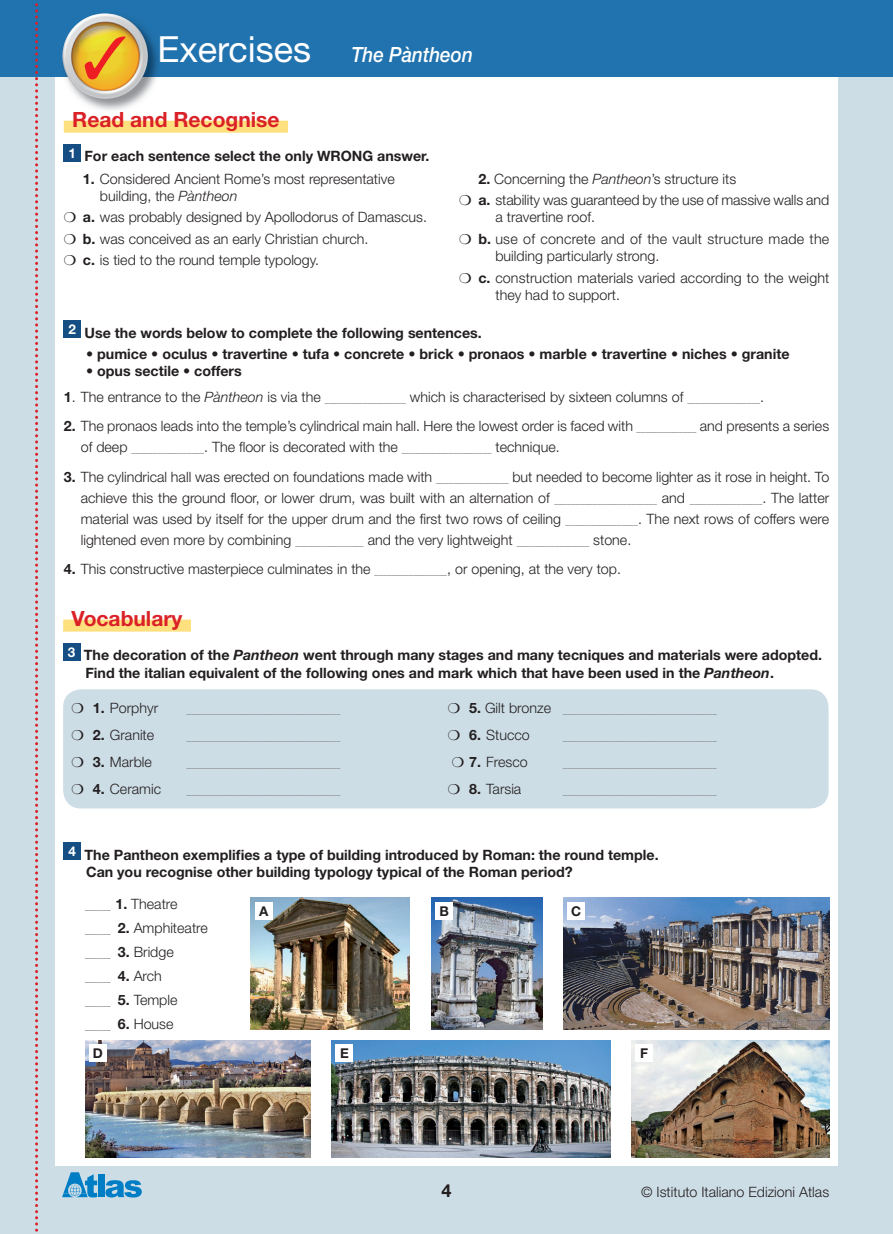
<style>
.page{position:relative;width:893px;height:1234px;background:#fff}
.page>*{position:absolute;margin:0;border:0;box-sizing:border-box;transform-origin:0 0}
.t1{font:700 21px "Helvetica Neue";color:#da2128}
.t2{font:italic 500 21px "Helvetica Neue";color:#fff;scale:.9 1}
.t3{font:700 18px "Helvetica Neue";color:#231f20}
.t4{font:300 14.25px/24px "Helvetica Neue";color:#231f20}
.t5{font:700 14.25px/17.2px "Helvetica Neue";color:#231f20}
.t6{font:300 14.25px/27px "Helvetica Neue";color:#939598;scale:.6 1}
.t7{font:700 13.5px "Helvetica Neue";color:#231f20}
.s1{font-weight:400;font-style:normal;font-size:36px}
.s2{font-weight:700}
.s3{font-style:italic}
.s4{color:#939598}
.s5{color:#231f20}
.s6{font-weight:700;color:#231f20}
</style>
<div class="page">
<div style="left:0;top:0;width:893px;height:1233px;background:#cddde6"></div>
<div style="left:55px;top:0;width:783px;height:1165px;background:#fff"></div>
<div style="left:0;top:0;width:893px;height:77px;background:#2073ae"></div>
<img style="left:72px;top:13px;width:86px;height:97px">
<img style="left:62px;top:13px;width:41px;height:77px">
<svg style="left:35px;top:0;width:3px;height:1234px"></svg>
<div style="left:64px;top:842px;width:17px;height:17px;background:#144e82"></div>
<img style="left:251px;top:897px;width:158px;height:132px">
<img style="left:332px;top:1040px;width:278px;height:117px">
<img style="left:432px;top:897px;width:110px;height:132px">
<img style="left:85px;top:1040px;width:225px;height:117px">
<img style="left:563px;top:897px;width:266px;height:132px">
<img style="left:631px;top:1040px;width:198px;height:117px">
<div style="left:255px;top:901px;width:17px;height:17px;background:#fff"></div>
<div style="left:436px;top:901px;width:17px;height:17px;background:#fff"></div>
<div style="left:568px;top:901px;width:17px;height:17px;background:#fff"></div>
<div style="left:336px;top:1044px;width:17px;height:17px;background:#fff"></div>
<div style="left:89px;top:1044px;width:17px;height:17px;background:#fff"></div>
<div style="left:636px;top:1044px;width:17px;height:17px;background:#fff"></div>
<div style="left:64px;top:121px;width:224px;height:12px;background:#ffe07f"></div>
<div style="left:64px;top:144px;width:17px;height:17px;background:#144e82"></div>
<div style="left:64px;top:320px;width:17px;height:17px;background:#144e82"></div>
<div style="left:63px;top:619px;width:128px;height:12px;background:#ffe07f"></div>
<div style="left:63px;top:643px;width:17px;height:17px;background:#144e82"></div>
<div style="left:63px;top:689px;width:765px;height:119px;background:#cddde6;border-radius:18px"></div>
<div style="left:98px;top:1173px;width:7px;height:23px;background:#007ec5"></div>
<svg style="left:105px;top:1180px;width:37px;height:17px"></svg>
<svg style="left:62px;top:1172px;width:35px;height:25px"></svg>
<svg style="left:85px;top:36px;width:40px;height:43px;background:#ecce2c"></svg>
<h1 class="t2" style="left:157px;top:42px;width:352px"><span class="s1">Exercises</span> The Pàntheon</h1>
<h1 class="t1" style="left:72px;top:106px;width:209px">Read and Recognise</h1>
<p class="t5" style="left:69px;top:147px;width:362px"><sup>1</sup> For each sentence select the only WRONG answer.</p>
<p class="t4" style="left:100px;top:169px;width:296px;line-height:17.2px;text-indent:-17px"><span class="s2">1.</span> Considered Ancient Rome’s most representative building, the <span class="s3">Pàntheon</span></p>
<p class="t4" style="left:64px;top:206px;width:365px;line-height:21.5px">❍ <span class="s2">a.</span> was probably designed by Apollodorus of Damascus. ❍ <span class="s2">b.</span> was conceived as an early Christian church.<br>❍ <span class="s2">c.</span> is tied to the round temple typology.</p>
<p class="t4" style="left:459px;top:167px;width:371px;line-height:21.5px;text-indent:19px"><span class="s2">2.</span> Concerning the <span class="s3">Pantheon</span>’s structure its<br>❍ <span class="s2">a.</span> stability was guaranteed by the use of massive walls and</p>
<p class="t4" style="left:459px;top:206px;width:371px;line-height:21.5px;text-indent:36px">a travertine roof.<br>❍ <span class="s2">b.</span> use of concrete and of the vault structure made the</p>
<p class="t4" style="left:459px;top:245px;width:371px;line-height:21.5px;text-indent:36px">building particularly strong.<br>❍ <span class="s2">c.</span> construction materials varied according to the weight</p>
<p class="t4" style="left:495px;top:282px;width:126px">they had to support.</p>
<p class="t5" style="left:69px;top:323px;width:415px"><sup>2</sup> Use the words below to complete the following sentences.</p>
<p class="t5" style="left:86px;top:345px;width:705px">• pumice • oculus • travertine • tufa • concrete • brick • pronaos • marble • travertine • niches • granite</p>
<p class="t5" style="left:86px;top:362px;width:157px">• opus sectile • coffers</p>
<p class="t4" style="left:64px;top:384px;width:702px"><span class="s2">1</span>. The entrance to the <span class="s3">Pàntheon</span> is via the <span class="s4">___________________</span> which is characterised by sixteen columns of <span class="s4">_________________</span>.</p>
<p class="t4" style="left:81px;top:415px;width:750px;line-height:21px;text-indent:-17px"><span class="s2">2.</span> The pronaos leads into the temple’s cylindrical main hall. Here the lowest order is faced with <span class="s4">______________</span> and presents a series of deep <span class="s4">_________________</span>. The floor is decorated with the <span class="s4">_____________________</span> technique.</p>
<p class="t4" style="left:81px;top:465px;width:750px;line-height:21px;text-align:justify;text-indent:-17px"><span class="s2">3.</span> The cylindrical hall was erected on foundations made with <span class="s4">_________________</span> but needed to become lighter as it rose in height. To achieve this the ground floor, or lower drum, was built with an alternation of <span class="s4">________________________</span> and <span class="s4">_________________</span>. The latter material was used by itself for the upper drum and the first two rows of ceiling <span class="s4">_________________</span>. The next rows of coffers were lightened even more by combining <span class="s4">________________</span> and the very lightweight <span class="s4">_________________</span> stone.</p>
<p class="t4" style="left:64px;top:556px;width:559px"><span class="s2">4.</span> This constructive masterpiece culminates in the <span class="s4">_________________</span>, or opening, at the very top.</p>
<h1 class="t1" style="left:72px;top:605px;width:112px">Vocabulary</h1>
<p class="t5" style="left:85px;top:646px;width:738px;text-indent:-18px"><sup>3</sup> The decoration of the <span class="s3">Pantheon</span> went through many stages and many tecniques and materials were adopted.<br>Find the italian equivalent of the following ones and mark which that have been used in the <span class="s3">Pantheon</span>.</p>
<p class="t4" style="left:72px;top:695px;width:88px">❍ <span class="s2">1.</span> Porphyr</p>
<p class="t6" style="left:186px;top:694px;width:258px">____________________________________</p>
<p class="t4" style="left:72px;top:722px;width:84px">❍ <span class="s2">2.</span> Granite</p>
<p class="t6" style="left:186px;top:721px;width:258px">____________________________________</p>
<p class="t4" style="left:72px;top:749px;width:82px">❍ <span class="s2">3.</span> Marble</p>
<p class="t6" style="left:186px;top:748px;width:258px">____________________________________</p>
<p class="t4" style="left:72px;top:776px;width:91px">❍ <span class="s2">4.</span> Ceramic</p>
<p class="t6" style="left:186px;top:775px;width:258px">____________________________________</p>
<p class="t6" style="left:448px;top:694px;width:449px"><span class="s5">❍</span> <span class="s6">5.</span> <span class="s5">Gilt bronze</span> ____________________________________ <span class="s5">❍</span> <span class="s6">6.</span> <span class="s5">Stucco</span></p>
<p class="t6" style="left:563px;top:721px;width:258px">____________________________________</p>
<p class="t4" style="left:452px;top:749px;width:77px">❍ <span class="s2">7.</span> Fresco</p>
<p class="t6" style="left:563px;top:748px;width:258px">____________________________________</p>
<p class="t4" style="left:448px;top:776px;width:75px">❍ <span class="s2">8.</span> Tarsia</p>
<p class="t6" style="left:563px;top:775px;width:258px">____________________________________</p>
<p class="t5" style="left:86px;top:845px;width:574px;text-indent:-18px"><sup>4</sup> The Pantheon exemplifies a type of building introduced by Roman: the round temple.<br>Can you recognise other building typology typical of the Roman period?</p>
<p class="t4" style="left:85px;top:891px;width:124px"><span class="s4">______</span> <span class="s2">1.</span> Theatre<br><span class="s4">______</span> <span class="s2">2.</span> Amphiteatre <span class="s4">______</span> <span class="s2">3.</span> Bridge<br><span class="s4">______</span> <span class="s2">4.</span> Arch<br><span class="s4">______</span> <span class="s2">5.</span> Temple<br><span class="s4">______</span> <span class="s2">6.</span> House</p>
<p class="t7" style="left:259px;top:902px;width:11px">A</p>
<p class="t7" style="left:440px;top:902px;width:11px">B</p>
<p class="t7" style="left:571px;top:902px;width:12px">C</p>
<p class="t7" style="left:93px;top:1044px;width:12px">D</p>
<p class="t7" style="left:340px;top:1044px;width:10px">E</p>
<p class="t7" style="left:640px;top:1044px;width:10px">F</p>
<p class="t3" style="left:441px;top:1178px;width:12px">4</p>
<p class="t4" style="left:641px;top:1179px;width:189px">© Istituto Italiano Edizioni Atlas</p>
</div>
